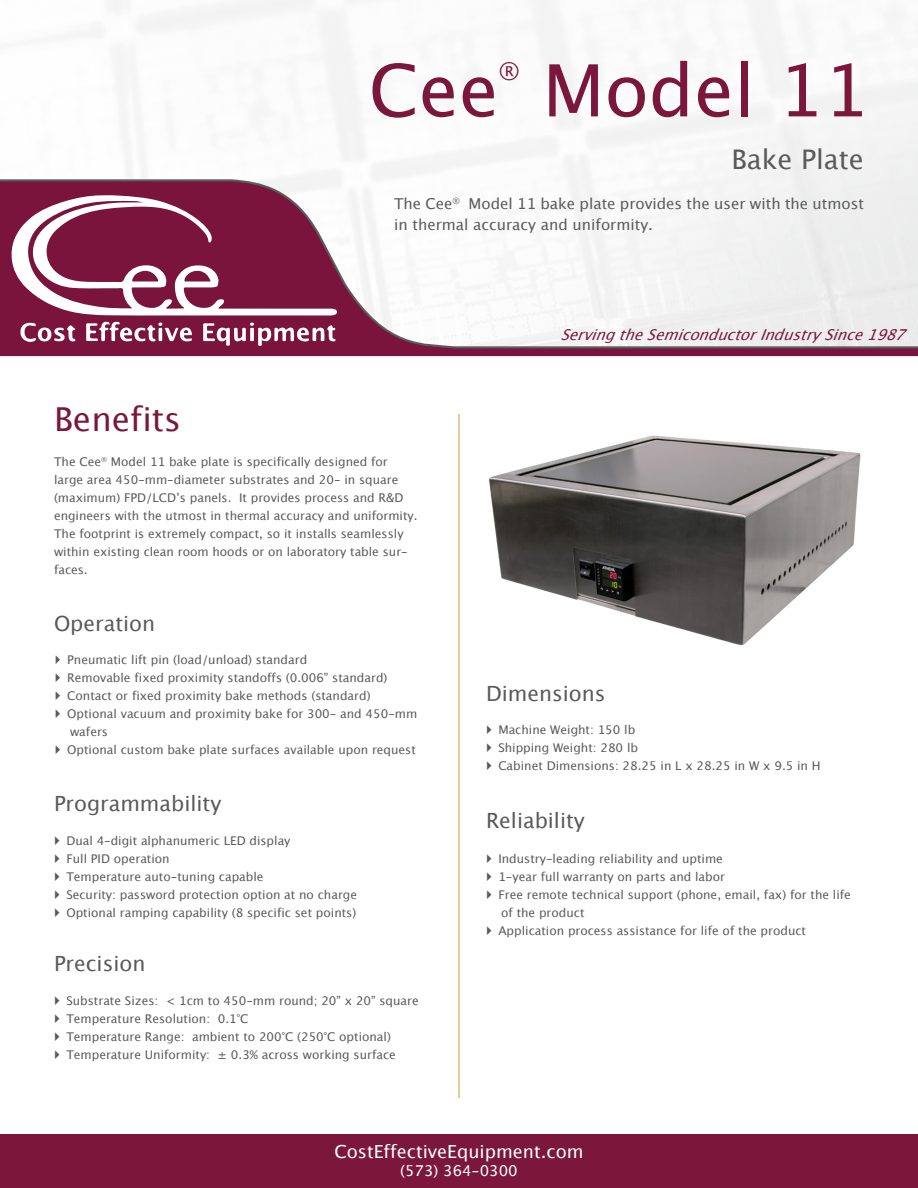
<style>
.page{position:relative;width:918px;height:1188px;background:#fff}
.page>*{position:absolute;margin:0;border:0;box-sizing:border-box;transform-origin:0 0}
.Main_Title{font:72px "Lucida Grande";color:#7b173b}
.Header_1{font:33px "Lucida Grande";color:#7b173b}
.Subtitle_Descriptor{font:27px "Lucida Grande";color:#595a59}
.Main_Title-2{font:24.45px "Lucida Grande";color:#7b173b}
.Header_2{font:21px "Lucida Grande";color:#595a59}
.t1{font:18px "Lucida Grande";color:#fff}
.Description{font:15px/21px "Lucida Grande";color:#595a59}
.t2{font:italic 15px "Lucida Grande";color:#7b173b}
.t3{font:15px "Lucida Grande";color:#fff}
.Paragraph{font:12px/18px "Lucida Grande";color:#595a59}
</style>
<div class="page">
<div style="left:0;top:1134px;width:918px;height:54px;background:#7b173b"></div>
<svg style="left:0;top:178px;width:918px;height:179px;fill:#f2f2f3"></svg>
<svg style="left:11px;top:195px;width:326px;height:151px"></svg>
<hr style="left:459px;top:414px;width:1px;height:684px;background:#cb9c2b">
<img style="left:488px;top:435px;width:373px;height:211px">
<p class="Main_Title" style="left:369px;top:42px;width:132px">Cee</p>
<p class="Main_Title-2" style="left:499px;top:54px;width:22px">®</p>
<p class="Main_Title" style="left:543px;top:42px;width:328px">Model 11</p>
<p class="Subtitle_Descriptor" style="left:731px;top:140px;width:134px">Bake Plate</p>
<p class="Description" style="left:394px;top:194px;width:471px">The Cee<sup>®</sup> Model 11 bake plate provides the user with the utmost in thermal accuracy and uniformity.</p>
<p class="Header_1" style="left:54px;top:397px;width:129px">Benefits</p>
<p class="Paragraph" style="left:54px;top:453px;width:365px">The Cee<sup>®</sup> Model 11 bake plate is specifically designed for large area 450-mm-diameter substrates and 20- in square (maximum) FPD/LCD’s panels. It provides process and R&amp;D engineers with the utmost in thermal accuracy and uniformity.<br>The footprint is extremely compact, so it installs seamlessly within existing clean room hoods or on laboratory table sur&shy;faces.</p>
<p class="Header_2" style="left:54px;top:609px;width:103px">Operation</p>
<p class="Paragraph" style="left:67px;top:651px;width:241px">Pneumatic lift pin (load/unload) standard</p>
<p class="Paragraph" style="left:67px;top:669px;width:322px">Removable fixed proximity standoffs (0.006” standard)</p>
<p class="Paragraph" style="left:67px;top:687px;width:305px">Contact or fixed proximity bake methods (standard)</p>
<p class="Paragraph" style="left:67px;top:705px;width:351px">Optional vacuum and proximity bake for 300- and 450-mm wafers</p>
<p class="Paragraph" style="left:67px;top:741px;width:350px">Optional custom bake plate surfaces available upon request</p>
<p class="Header_2" style="left:54px;top:789px;width:169px">Programmability</p>
<p class="Paragraph" style="left:66px;top:832px;width:226px">Dual 4-digit alphanumeric LED display</p>
<p class="Paragraph" style="left:66px;top:850px;width:105px">Full PID operation</p>
<p class="Paragraph" style="left:66px;top:868px;width:199px">Temperature auto-tuning capable</p>
<p class="Paragraph" style="left:66px;top:886px;width:292px">Security: password protection option at no charge</p>
<p class="Paragraph" style="left:66px;top:904px;width:291px">Optional ramping capability (8 specific set points)</p>
<p class="Header_2" style="left:54px;top:949px;width:93px">Precision</p>
<p class="Paragraph" style="left:66px;top:992px;width:354px">Substrate Sizes: &lt; 1cm to 450-mm round; 20” x 20” square</p>
<p class="Paragraph" style="left:66px;top:1010px;width:183px">Temperature Resolution: 0.1°C</p>
<p class="Paragraph" style="left:66px;top:1028px;width:326px">Temperature Range: ambient to 200°C (250°C optional)</p>
<p class="Paragraph" style="left:66px;top:1046px;width:331px">Temperature Uniformity: ± 0.3% across working surface</p>
<p class="t2" style="left:560px;top:324px;width:354px">ServingtheSemiconductorIndustrySince1987</p>
<p class="Header_2" style="left:486px;top:679px;width:121px">Dimensions</p>
<p class="Paragraph" style="left:498px;top:721px;width:138px">Machine Weight: 150 lb</p>
<p class="Paragraph" style="left:498px;top:739px;width:141px">Shipping Weight: 280 lb</p>
<p class="Paragraph" style="left:498px;top:757px;width:324px">Cabinet Dimensions: 28.25 in L x 28.25 in W x 9.5 in H</p>
<p class="Header_2" style="left:486px;top:806px;width:100px">Reliability</p>
<p class="Paragraph" style="left:498px;top:850px;width:226px">Industry-leading reliability and uptime</p>
<p class="Paragraph" style="left:498px;top:868px;width:228px">1-year full warranty on parts and labor</p>
<p class="Paragraph" style="left:498px;top:886px;width:354px">Free remote technical support (phone, email, fax) for the life of the product</p>
<p class="Paragraph" style="left:498px;top:922px;width:309px">Application process assistance for life of the product</p>
<h3 class="t1" style="left:334px;top:1139px;width:251px">CostEffectiveEquipment.com</h3>
<p class="t3" style="left:400px;top:1160px;width:119px">(573) 364-0300</p>
</div>
